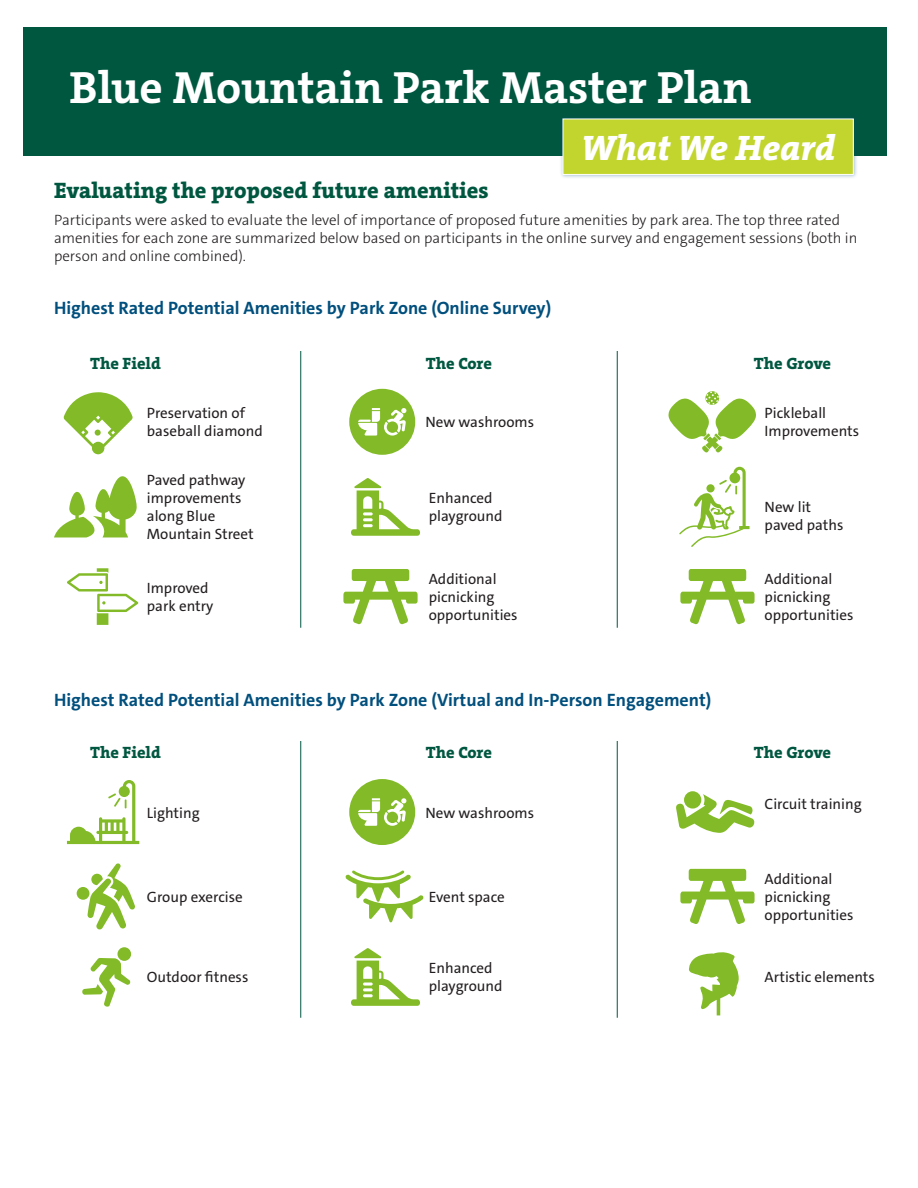
<style>
.page{position:relative;width:918px;height:1188px;background:#fff}
.page>*{position:absolute;margin:0;border:0;box-sizing:border-box;transform-origin:0 0}
.t1{font:700 45.45px "The Serif C5";color:#fff}
.body{font:italic 800 35.7px "The Serif C5";color:#fff}
.SUBHEAD1{font:800 22.5px "The Serif C5";color:#005740}
.SUBHEAD2{font:700 18px "The Sans C5";color:#004f7d}
.t2{font:800 16.5px "The Serif C5";color:#005740}
.Paragraph_Style_2{font:15px/18px "The Sans C5";color:#231f20}
.t3{font:300 15px/18px "The Sans C5";color:#231f20}
</style>
<div class="page">
<div style="left:23px;top:27px;width:864px;height:128px;background:#005740"></div>
<div style="left:559px;top:115px;width:300px;height:65px;background:#004f7d;opacity:.4"></div>
<div style="left:563px;top:119px;width:290px;height:55px;background:#c2d52f"></div>
<div style="left:562px;top:118px;width:292px;height:57px;border:1px solid #fff"></div>
<svg style="left:349px;top:389px;width:66px;height:66px"></svg>
<svg style="left:349px;top:779px;width:66px;height:66px"></svg>
<svg style="left:351px;top:478px;width:69px;height:58px"></svg>
<svg style="left:351px;top:948px;width:69px;height:58px"></svg>
<svg style="left:54px;top:476px;width:83px;height:61px"></svg>
<svg style="left:343px;top:569px;width:75px;height:56px"></svg>
<svg style="left:680px;top:569px;width:75px;height:56px"></svg>
<svg style="left:680px;top:869px;width:75px;height:55px"></svg>
<svg style="left:87px;top:863px;width:48px;height:66px"></svg>
<div style="left:77px;top:887px;width:12px;height:13px;background:#82bb27;border-radius:50%"></div>
<svg style="left:684px;top:791px;width:17px;height:18px"></svg>
<svg style="left:676px;top:794px;width:79px;height:39px"></svg>
<svg style="left:82px;top:958px;width:49px;height:49px"></svg>
<div style="left:117px;top:947px;width:14px;height:14px;background:#82bb27;border-radius:50%"></div>
<svg style="left:668px;top:391px;width:88px;height:62px"></svg>
<svg style="left:67px;top:780px;width:72px;height:64px"></svg>
<svg style="left:63px;top:392px;width:70px;height:62px"></svg>
<svg style="left:67px;top:568px;width:71px;height:57px"></svg>
<svg style="left:679px;top:467px;width:71px;height:80px"></svg>
<svg style="left:345px;top:870px;width:79px;height:52px"></svg>
<hr style="left:300px;top:351px;width:1px;height:277px;background:#005740">
<hr style="left:300px;top:741px;width:1px;height:277px;background:#005740">
<hr style="left:617px;top:351px;width:1px;height:277px;background:#005740">
<hr style="left:617px;top:741px;width:1px;height:277px;background:#005740">
<svg style="left:689px;top:952px;width:50px;height:63px"></svg>
<p class="t1" style="left:70px;top:59px;width:684px">Blue Mountain Park Master Plan</p>
<p class="body" style="left:581px;top:125px;width:256px">What We Heard</p>
<p class="SUBHEAD1" style="left:54px;top:176px;width:436px">Evaluating the proposed future amenities</p>
<p class="t3" style="left:54px;top:211px;width:805px">Participants were asked to evaluate the level of importance of proposed future amenities by park area. The top three rated amenities for each zone are summarized below based on participants in the online survey and engagement sessions (both in person and online combined).</p>
<p class="SUBHEAD2" style="left:54px;top:296px;width:499px">Highest Rated Potential Amenities by Park Zone (Online Survey)</p>
<p class="t2" style="left:90px;top:352px;width:72px">The Field</p>
<p class="Paragraph_Style_2" style="left:147px;top:404px;width:117px">Preservation of baseball diamond</p>
<p class="Paragraph_Style_2" style="left:147px;top:471px;width:108px">Paved pathway improvements along Blue<br>Mountain Street</p>
<p class="Paragraph_Style_2" style="left:147px;top:579px;width:68px">Improved park entry</p>
<p class="t2" style="left:426px;top:352px;width:68px">The Core</p>
<p class="Paragraph_Style_2" style="left:426px;top:413px;width:110px">New washrooms</p>
<p class="Paragraph_Style_2" style="left:429px;top:489px;width:75px">Enhanced playground</p>
<p class="Paragraph_Style_2" style="left:429px;top:570px;width:90px">Additional picnicking opportunities</p>
<p class="SUBHEAD2" style="left:54px;top:688px;width:659px">Highest Rated Potential Amenities by Park Zone (Virtual and In-Person Engagement)</p>
<p class="t2" style="left:90px;top:742px;width:72px">The Field</p>
<p class="t2" style="left:426px;top:742px;width:68px">The Core</p>
<p class="Paragraph_Style_2" style="left:147px;top:804px;width:54px">Lighting</p>
<p class="Paragraph_Style_2" style="left:426px;top:804px;width:110px">New washrooms</p>
<p class="Paragraph_Style_2" style="left:147px;top:888px;width:97px">Group exercise</p>
<p class="Paragraph_Style_2" style="left:429px;top:888px;width:78px">Event space</p>
<p class="Paragraph_Style_2" style="left:147px;top:969px;width:103px">Outdoor fitness</p>
<p class="Paragraph_Style_2" style="left:429px;top:960px;width:75px">Enhanced playground</p>
<p class="t2" style="left:754px;top:352px;width:79px">The Grove</p>
<p class="Paragraph_Style_2" style="left:765px;top:404px;width:96px">Pickleball<br>Improvements</p>
<p class="Paragraph_Style_2" style="left:765px;top:498px;width:80px">New lit paved paths</p>
<p class="Paragraph_Style_2" style="left:765px;top:570px;width:90px">Additional picnicking opportunities</p>
<p class="t2" style="left:754px;top:742px;width:79px">The Grove</p>
<p class="Paragraph_Style_2" style="left:765px;top:795px;width:99px">Circuit training</p>
<p class="Paragraph_Style_2" style="left:765px;top:870px;width:90px">Additional picnicking opportunities</p>
<p class="Paragraph_Style_2" style="left:765px;top:969px;width:112px">Artistic elements</p>
</div>
